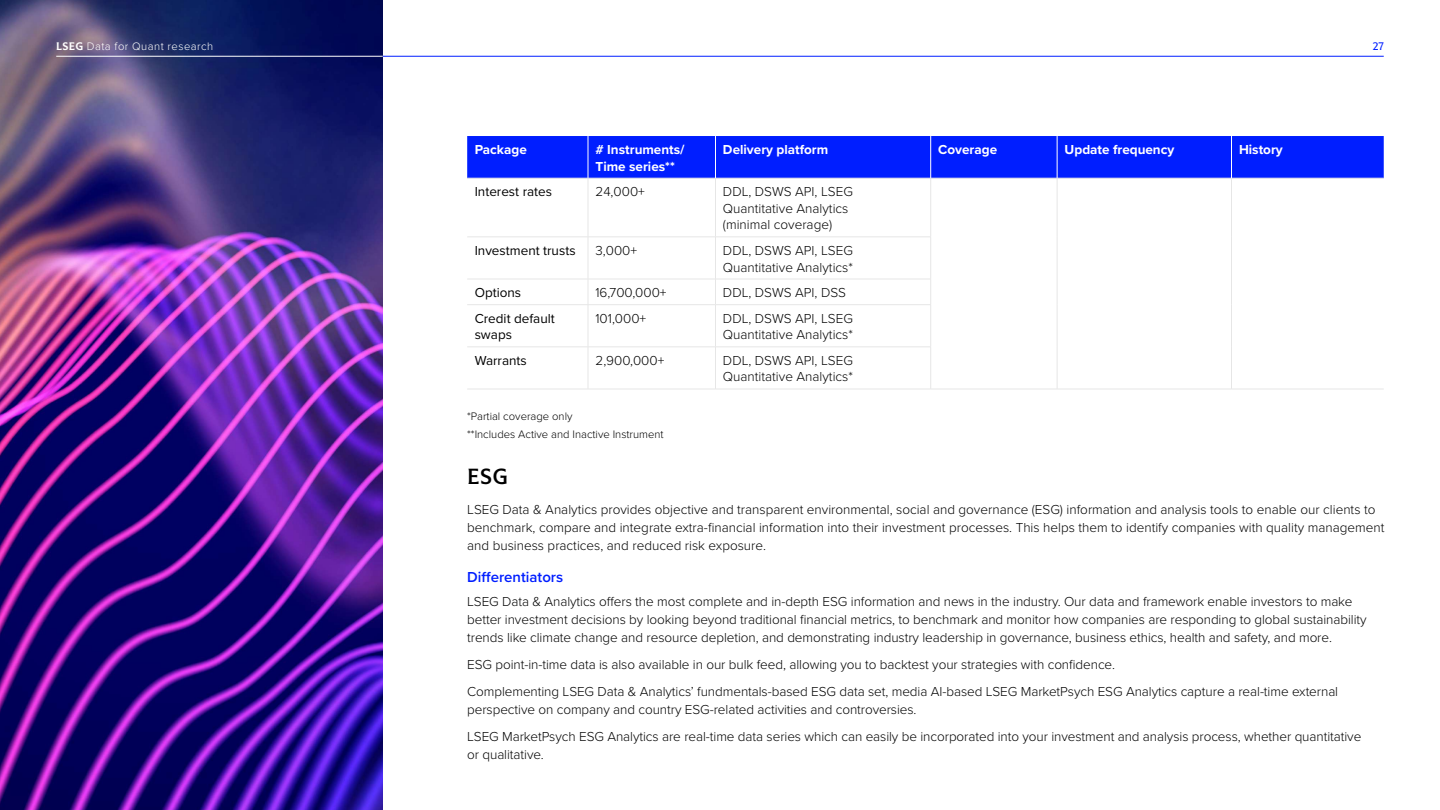
<style>
.page{position:relative;width:1440px;height:810px;background:#fff}
.page>*{position:absolute;margin:0;border:0;box-sizing:border-box;transform-origin:0 0}
.t1{font:500 22.5px "LSEG Motto";color:#000}
.t2{font:600 15px "Proxima Nova";color:#001eff}
.t3{font:300 13.5px/16.5px "Proxima Nova";letter-spacing:-.005em;color:#000}
.t4{font:700 13.5px/16.5px "Proxima Nova";color:#fff}
.t5{font:13.5px/16.5px "Proxima Nova";color:#000}
.t6{font:300 11.25px/18px "Proxima Nova";color:#000}
.t7{font:300 11.25px "Proxima Nova";letter-spacing:.04em;color:#fff}
.t8{font:11.25px "LSEG Motto";color:#001eff}
.s1{font-family:"LSEG Motto";font-weight:600}
</style>
<div class="page">
<img style="left:0;top:0;width:383px;height:810px">
<div style="left:467px;top:136px;width:917px;height:42px;background:#001eff"></div>
<hr style="left:588px;top:136px;width:1px;height:42px;background:#fff">
<hr style="left:467px;top:178px;width:121px;height:1px;background:#e6e6e6">
<hr style="left:588px;top:178px;width:128px;height:1px;background:#e6e6e6">
<hr style="left:588px;top:178px;width:1px;height:59px;background:#e6e6e6">
<hr style="left:716px;top:178px;width:215px;height:1px;background:#e6e6e6">
<hr style="left:931px;top:178px;width:126px;height:1px;background:#e6e6e6">
<hr style="left:1057px;top:178px;width:175px;height:1px;background:#e6e6e6">
<hr style="left:1232px;top:178px;width:152px;height:1px;background:#e6e6e6">
<hr style="left:467px;top:237px;width:121px;height:1px;background:#e6e6e6">
<hr style="left:588px;top:237px;width:128px;height:1px;background:#e6e6e6">
<hr style="left:588px;top:237px;width:1px;height:42px;background:#e6e6e6">
<hr style="left:716px;top:237px;width:215px;height:1px;background:#e6e6e6">
<hr style="left:467px;top:279px;width:121px;height:1px;background:#e6e6e6">
<hr style="left:588px;top:279px;width:128px;height:1px;background:#e6e6e6">
<svg style="left:588px;top:280px;width:1px;height:24px"></svg>
<hr style="left:716px;top:279px;width:215px;height:1px;background:#e6e6e6">
<hr style="left:467px;top:304px;width:121px;height:1px;background:#e6e6e6">
<hr style="left:588px;top:304px;width:128px;height:1px;background:#e6e6e6">
<hr style="left:588px;top:305px;width:1px;height:42px;background:#e6e6e6">
<hr style="left:716px;top:304px;width:215px;height:1px;background:#e6e6e6">
<hr style="left:467px;top:347px;width:121px;height:1px;background:#e6e6e6">
<hr style="left:588px;top:347px;width:128px;height:1px;background:#e6e6e6">
<hr style="left:588px;top:347px;width:1px;height:42px;background:#e6e6e6">
<hr style="left:716px;top:347px;width:215px;height:1px;background:#e6e6e6">
<hr style="left:467px;top:389px;width:121px;height:1px;background:#e6e6e6">
<hr style="left:588px;top:389px;width:128px;height:1px;background:#e6e6e6">
<hr style="left:716px;top:389px;width:215px;height:1px;background:#e6e6e6">
<hr style="left:931px;top:389px;width:126px;height:1px;background:#e6e6e6">
<hr style="left:1057px;top:389px;width:175px;height:1px;background:#e6e6e6">
<hr style="left:1232px;top:389px;width:152px;height:1px;background:#e6e6e6">
<hr style="left:715px;top:136px;width:1px;height:42px;background:#fff">
<hr style="left:931px;top:136px;width:1px;height:42px;background:#fff">
<hr style="left:1057px;top:136px;width:1px;height:42px;background:#fff">
<hr style="left:1231px;top:178px;width:1px;height:59px;background:#e6e6e6">
<hr style="left:1231px;top:237px;width:1px;height:42px;background:#e6e6e6">
<svg style="left:1231px;top:279px;width:1px;height:26px"></svg>
<hr style="left:1231px;top:305px;width:1px;height:42px;background:#e6e6e6">
<hr style="left:1231px;top:347px;width:1px;height:42px;background:#e6e6e6">
<hr style="left:1231px;top:136px;width:1px;height:42px;background:#fff">
<hr style="left:715px;top:178px;width:1px;height:59px;background:#e6e6e6">
<hr style="left:931px;top:178px;width:1px;height:59px;background:#e6e6e6">
<hr style="left:1057px;top:178px;width:1px;height:59px;background:#e6e6e6">
<hr style="left:715px;top:237px;width:1px;height:42px;background:#e6e6e6">
<hr style="left:931px;top:237px;width:1px;height:42px;background:#e6e6e6">
<hr style="left:1057px;top:237px;width:1px;height:42px;background:#e6e6e6">
<svg style="left:715px;top:280px;width:1px;height:24px"></svg>
<svg style="left:1057px;top:279px;width:1px;height:26px"></svg>
<hr style="left:715px;top:305px;width:1px;height:42px;background:#e6e6e6">
<hr style="left:931px;top:305px;width:1px;height:42px;background:#e6e6e6">
<hr style="left:1057px;top:305px;width:1px;height:42px;background:#e6e6e6">
<hr style="left:715px;top:347px;width:1px;height:42px;background:#e6e6e6">
<hr style="left:931px;top:347px;width:1px;height:42px;background:#e6e6e6">
<hr style="left:1057px;top:347px;width:1px;height:42px;background:#e6e6e6">
<hr style="left:56px;top:56px;width:327px;height:1px;background:#fff">
<hr style="left:383px;top:56px;width:1001px;height:1px;background:#001eff">
<p class="t7" style="left:56px;top:38px;width:159px"><span class="s1">LSEG</span> Data for Quant research</p>
<p class="t8" style="left:1373px;top:39px;width:12px">27</p>
<p class="t4" style="left:475px;top:141px;width:54px">Package</p>
<p class="t4" style="left:596px;top:141px;width:91px"># Instruments/<br>Time series**</p>
<p class="t4" style="left:723px;top:141px;width:107px">Delivery platform</p>
<p class="t4" style="left:938px;top:141px;width:60px">Coverage</p>
<p class="t4" style="left:1065px;top:141px;width:111px">Update frequency</p>
<p class="t4" style="left:1239px;top:141px;width:45px">History</p>
<p class="t5" style="left:475px;top:183px;width:79px">Interest rates</p>
<p class="t3" style="left:596px;top:183px;width:51px">24,000+</p>
<p class="t3" style="left:723px;top:183px;width:131px">DDL, DSWS API, LSEG<br>Quantitative Analytics (minimal coverage)</p>
<p class="t5" style="left:475px;top:242px;width:102px">Investment trusts</p>
<p class="t3" style="left:596px;top:242px;width:43px">3,000+</p>
<p class="t3" style="left:723px;top:242px;width:131px">DDL, DSWS API, LSEG<br>Quantitative Analytics*</p>
<p class="t5" style="left:475px;top:284px;width:48px">Options</p>
<p class="t3" style="left:596px;top:284px;width:73px">16,700,000+</p>
<p class="t3" style="left:723px;top:284px;width:125px">DDL, DSWS API, DSS</p>
<p class="t5" style="left:475px;top:309px;width:82px">Credit default swaps</p>
<p class="t3" style="left:596px;top:309px;width:52px">101,000+</p>
<p class="t3" style="left:723px;top:309px;width:131px">DDL, DSWS API, LSEG<br>Quantitative Analytics*</p>
<p class="t5" style="left:475px;top:352px;width:54px">Warrants</p>
<p class="t3" style="left:596px;top:352px;width:70px">2,900,000+</p>
<p class="t3" style="left:723px;top:352px;width:131px">DDL, DSWS API, LSEG<br>Quantitative Analytics*</p>
<p class="t6" style="left:467px;top:406px;width:198px">*Partial coverage only<br>**Includes Active and Inactive Instrument</p>
<h1 class="t1" style="left:467px;top:463px;width:42px">ESG</h1>
<p class="t3" style="left:467px;top:500px;width:919px;line-height:18px">LSEG Data &amp; Analytics provides objective and transparent environmental, social and governance (ESG) information and analysis tools to enable our clients to benchmark, compare and integrate extra-financial information into their investment processes. This helps them to identify companies with quality management and business practices, and reduced risk exposure.</p>
<p class="t2" style="left:467px;top:565px;width:98px">Differentiators</p>
<p class="t3" style="left:467px;top:591px;width:901px;line-height:18px">LSEG Data &amp; Analytics offers the most complete and in-depth ESG information and news in the industry. Our data and framework enable investors to make better investment decisions by looking beyond traditional financial metrics, to benchmark and monitor how companies are responding to global sustainability trends like climate change and resource depletion, and demonstrating industry leadership in governance, business ethics, health and safety, and more.</p>
<p class="t3" style="left:467px;top:650px;width:873px;line-height:27px">ESG point-in-time data is also available in our bulk feed, allowing you to backtest your strategies with confidence.<br>Complementing LSEG Data &amp; Analytics’ fundmentals-based ESG data set, media AI-based LSEG MarketPsych ESG Analytics capture a real-time external</p>
<p class="t3" style="left:467px;top:695px;width:896px;line-height:27px">perspective on company and country ESG-related activities and controversies.<br>LSEG MarketPsych ESG Analytics are real-time data series which can easily be incorporated into your investment and analysis process, whether quantitative</p>
<p class="t3" style="left:467px;top:745px;width:78px">or qualitative.</p>
</div>
